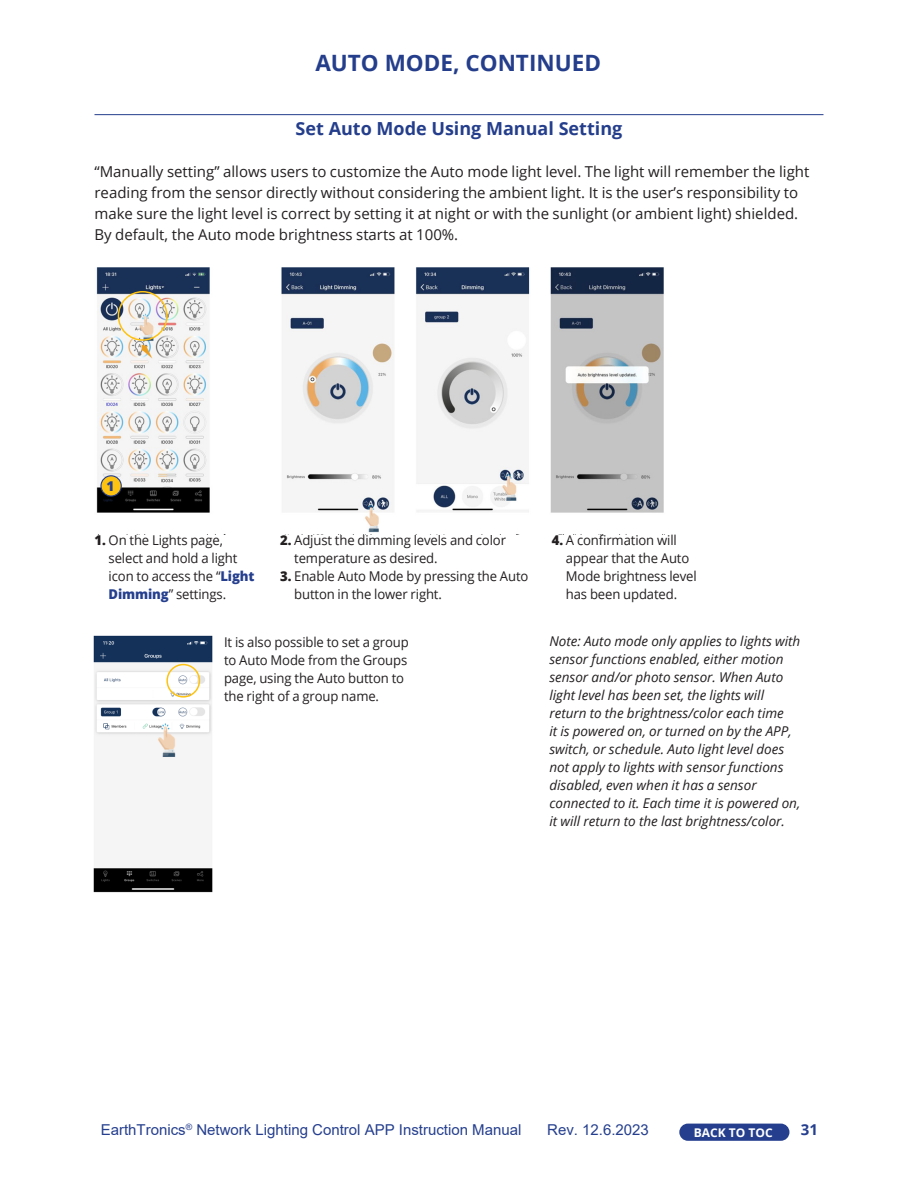
<style>
.page{position:relative;width:918px;height:1188px;background:#fff}
.page>*{position:absolute;margin:0;border:0;box-sizing:border-box;transform-origin:0 0}
.t1{font:700 22.5px "Open Sans";color:#243e8c}
.t2{font:700 18px "Open Sans";color:#243e8c}
.Body_11_16{font:15px/21px "Open Sans";color:#231f20}
.t3{font:15px "Arial";color:#253f8e}
.t4{font:700 15px "Open Sans";color:#253f8e}
.Body_11_16-2{font:italic 13.5px/18px "Open Sans";color:#231f20}
.Body_11_16-3{font:13.5px/18px "Open Sans";letter-spacing:-.01em;color:#231f20}
.t5{font:800 13.5px "Open Sans";color:#253f8e}
.t6{font:700 12px "Open Sans";color:#fff}
.s1{font-weight:800}
.s2{font-weight:800;color:#253f8e}
</style>
<div class="page">
<div style="left:679px;top:1124px;width:110px;height:17px;background:#253f8e;border-radius:9px"></div>
<hr style="left:94px;top:114px;width:730px;height:1px;background:#243e8c">
<img style="left:96px;top:267px;width:569px;height:268px">
<img style="left:93px;top:635px;width:120px;height:258px">
<div style="left:166px;top:664px;width:34px;height:34px;border:2px solid #fec210;border-radius:50%"></div>
<div style="left:118px;top:291px;width:50px;height:50px;border:2px solid #fec210;border-radius:50%"></div>
<div style="left:101px;top:476px;width:20px;height:20px;background:#fec210;border-radius:50%"></div>
<div style="left:100px;top:475px;width:22px;height:22px;border:1px solid #253f8e;border-radius:50%"></div>
<h2 class="t1" style="left:315px;top:47px;width:287px">AUTO MODE, CONTINUED</h2>
<h4 class="t2" style="left:296px;top:116px;width:328px">Set Auto Mode Using Manual Setting</h4>
<p class="Body_11_16" style="left:94px;top:161px;width:717px">“Manually setting” allows users to customize the Auto mode light level. The light will remember the light reading from the sensor directly without considering the ambient light. It is the user’s responsibility to make sure the light level is correct by setting it at night or with the sunlight (or ambient light) shielded.<br>By default, the Auto mode brightness starts at 100%.</p>
<p class="t5" style="left:107px;top:476px;width:9px">1</p>
<p class="Body_11_16-3" style="left:109px;top:531px;width:147px;text-indent:-14px"><span class="s1">1.</span> On the Lights page, select and hold a light icon to access the “<span class="s2">Light<br>Dimming</span>” settings.</p>
<p class="Body_11_16-3" style="left:294px;top:531px;width:213px;text-indent:-14px"><span class="s1">2.</span> Adjust the dimming levels and color temperature as desired.</p>
<p class="Body_11_16-3" style="left:294px;top:567px;width:236px;text-indent:-14px"><span class="s1">3.</span> Enable Auto Mode by pressing the Auto button in the lower right.</p>
<p class="Body_11_16-3" style="left:224px;top:633px;width:186px">It is also possible to set a group to Auto Mode from the Groups page, using the Auto button to the right of a group name.</p>
<p class="Body_11_16-3" style="left:566px;top:531px;width:132px;text-indent:-14px"><span class="s1">4.</span> A confirmation will appear that the Auto<br>Mode brightness level has been updated.</p>
<p class="Body_11_16-2" style="left:549px;top:632px;width:252px">Note: Auto mode only applies to lights with sensor functions enabled, either motion sensor and/or photo sensor. When Auto light level has been set, the lights will return to the brightness/color each time<br>it is powered on, or turned on by the APP, switch, or schedule. Auto light level does not apply to lights with sensor functions disabled, even when it has a sensor connected to it. Each time it is powered on, it will return to the last brightness/color.</p>
<p class="t3" style="left:101px;top:1120px;width:422px">EarthTronics<sup>®</sup> Network Lighting Control APP Instruction Manual</p>
<p class="t3" style="left:547px;top:1120px;width:103px">Rev. 12.6.2023</p>
<p class="t6" style="left:694px;top:1124px;width:80px">BACK TO TOC</p>
<p class="t4" style="left:801px;top:1119px;width:19px">31</p>
</div>
